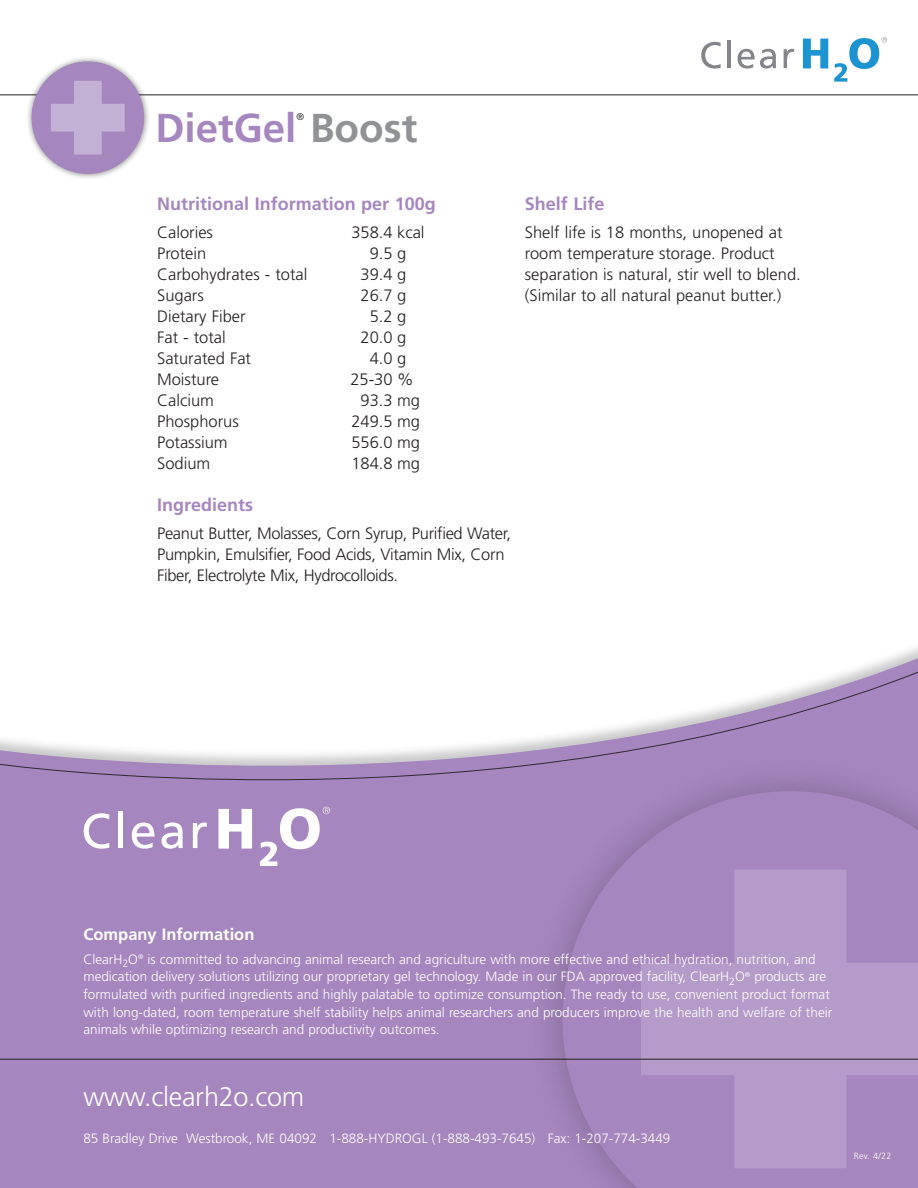
<style>
.page{position:relative;width:918px;height:1188px;background:#fff}
.page>*{position:absolute;margin:0;border:0;box-sizing:border-box;transform-origin:0 0}
.t1{font:700 40.35px "Frutiger";color:#a586be}
.nutritional_tabbed{font:300 27px "Frutiger";letter-spacing:-.01em;color:#fff}
.para_body_copy{font:700 18px "Frutiger";color:#a586be}
.nutritional_tabbed-2{font:700 18px "Frutiger";color:#a586be}
.bulleted_list{font:300 16.5px "Frutiger";color:#231f20}
.nutritional_tabbed-3{font:300 16.5px/21px "Frutiger";color:#231f20}
.nutritional_tabbed-4{font:300 16.5px/21px "Frutiger";letter-spacing:-.02em;color:#231f20}
.para_body_copy-2{font:700 16.5px "Frutiger";color:#fff}
.para_body_copy-3{font:300 13.5px/17.5px "Frutiger";color:#fff}
.t2{font:300 9.6px "Frutiger";color:#231f20}
.bulleted_list-2{font:300 9px "Frutiger";color:#fff}
.s1{color:#919295}
</style>
<div class="page">
<hr style="left:0;top:94px;width:918px;height:1px;background:#231f20">
<svg style="left:0;top:665px;width:918px;height:523px;background:#b298c6"></svg>
<svg style="left:218px;top:809px;width:34px;height:40px"></svg>
<svg style="left:84px;top:813px;width:25px;height:36px"></svg>
<div style="left:118px;top:811px;width:5px;height:37px;background:#fff"></div>
<svg style="left:132px;top:823px;width:23px;height:26px"></svg>
<svg style="left:161px;top:823px;width:22px;height:26px"></svg>
<svg style="left:193px;top:823px;width:14px;height:25px"></svg>
<svg style="left:260px;top:807px;width:70px;height:59px"></svg>
<svg style="left:803px;top:39px;width:25px;height:29px"></svg>
<svg style="left:701px;top:42px;width:20px;height:27px"></svg>
<hr style="left:727px;top:40px;width:4px;height:28px;background:#84858a">
<svg style="left:738px;top:49px;width:38px;height:20px"></svg>
<svg style="left:784px;top:49px;width:10px;height:19px"></svg>
<svg style="left:834px;top:37px;width:53px;height:45px"></svg>
<div style="left:26px;top:55px;width:124px;height:125px;background:#231f20;opacity:.5"></div>
<div style="left:32px;top:61px;width:112px;height:113px;background:#a586be;border-radius:50%"></div>
<svg style="left:51px;top:81px;width:74px;height:74px"></svg>
<p class="t1" style="left:155px;top:105px;width:263px">DietGel <span class="s1">Boost</span></p>
<p class="t2" style="left:296px;top:111px;width:9px">®</p>
<p class="para_body_copy" style="left:157px;top:194px;width:280px">Nutritional Information per 100g</p>
<p class="bulleted_list" style="left:157px;top:223px;width:57px">Calories</p>
<p class="bulleted_list" style="left:351px;top:223px;width:75px">358.4 kcal</p>
<p class="bulleted_list" style="left:157px;top:244px;width:51px">Protein</p>
<p class="bulleted_list" style="left:370px;top:244px;width:38px">9.5 g</p>
<p class="bulleted_list" style="left:157px;top:265px;width:152px">Carbohydrates - total</p>
<p class="bulleted_list" style="left:361px;top:265px;width:47px">39.4 g</p>
<p class="bulleted_list" style="left:157px;top:286px;width:48px">Sugars</p>
<p class="bulleted_list" style="left:361px;top:286px;width:47px">26.7 g</p>
<p class="bulleted_list" style="left:157px;top:307px;width:90px">Dietary Fiber</p>
<p class="bulleted_list" style="left:370px;top:307px;width:38px">5.2 g</p>
<p class="bulleted_list" style="left:157px;top:328px;width:70px">Fat - total</p>
<p class="bulleted_list" style="left:361px;top:328px;width:47px">20.0 g</p>
<p class="bulleted_list" style="left:157px;top:349px;width:95px">Saturated Fat</p>
<p class="bulleted_list" style="left:370px;top:349px;width:38px">4.0 g</p>
<p class="bulleted_list" style="left:157px;top:370px;width:64px">Moisture</p>
<p class="bulleted_list" style="left:350px;top:370px;width:65px">25-30 %</p>
<p class="bulleted_list" style="left:157px;top:391px;width:58px">Calcium</p>
<p class="bulleted_list" style="left:361px;top:391px;width:61px">93.3 mg</p>
<p class="bulleted_list" style="left:157px;top:412px;width:83px">Phosphorus</p>
<p class="bulleted_list" style="left:351px;top:412px;width:70px">249.5 mg</p>
<p class="bulleted_list" style="left:157px;top:433px;width:72px">Potassium</p>
<p class="bulleted_list" style="left:351px;top:433px;width:70px">556.0 mg</p>
<p class="bulleted_list" style="left:157px;top:454px;width:55px">Sodium</p>
<p class="bulleted_list" style="left:351px;top:454px;width:70px">184.8 mg</p>
<p class="para_body_copy" style="left:157px;top:494px;width:98px">Ingredients</p>
<p class="nutritional_tabbed-4" style="left:157px;top:523px;width:355px">Peanut Butter, Molasses, Corn Syrup, Purified Water,<br>Pumpkin, Emulsifier, Food Acids, Vitamin Mix, Corn<br>Fiber, Electrolyte Mix, Hydrocolloids.</p>
<p class="nutritional_tabbed-2" style="left:525px;top:194px;width:81px">Shelf Life</p>
<p class="nutritional_tabbed-3" style="left:525px;top:222px;width:277px">Shelf life is 18 months, unopened at room temperature storage. Product separation is natural, stir well to blend. (Similar to all natural peanut butter.)</p>
<p class="para_body_copy-2" style="left:83px;top:924px;width:172px">Company Information</p>
<p class="para_body_copy-3" style="left:83px;top:950px;width:750px">ClearH<sub>2</sub>O<sup>®</sup> is committed to advancing animal research and agriculture with more effective and ethical hydration, nutrition, and medication delivery solutions utilizing our proprietary gel technology. Made in our FDA approved facility, ClearH<sub>2</sub>O<sup>®</sup> products are formulated with purified ingredients and highly palatable to optimize consumption. The ready to use, convenient product format with long-dated, room temperature shelf stability helps animal researchers and producers improve the health and welfare of their animals while optimizing research and productivity outcomes.</p>
<p class="nutritional_tabbed" style="left:83px;top:1082px;width:222px">www.clearh2o.com</p>
<p class="para_body_copy-3" style="left:83px;top:1130px;width:589px">85 Bradley Drive Westbrook, ME 04092 1-888-HYDROGL (1-888-493-7645) Fax: 1-207-774-3449</p>
<p class="bulleted_list-2" style="left:854px;top:1151px;width:39px">Rev. 4/22</p>
</div>
